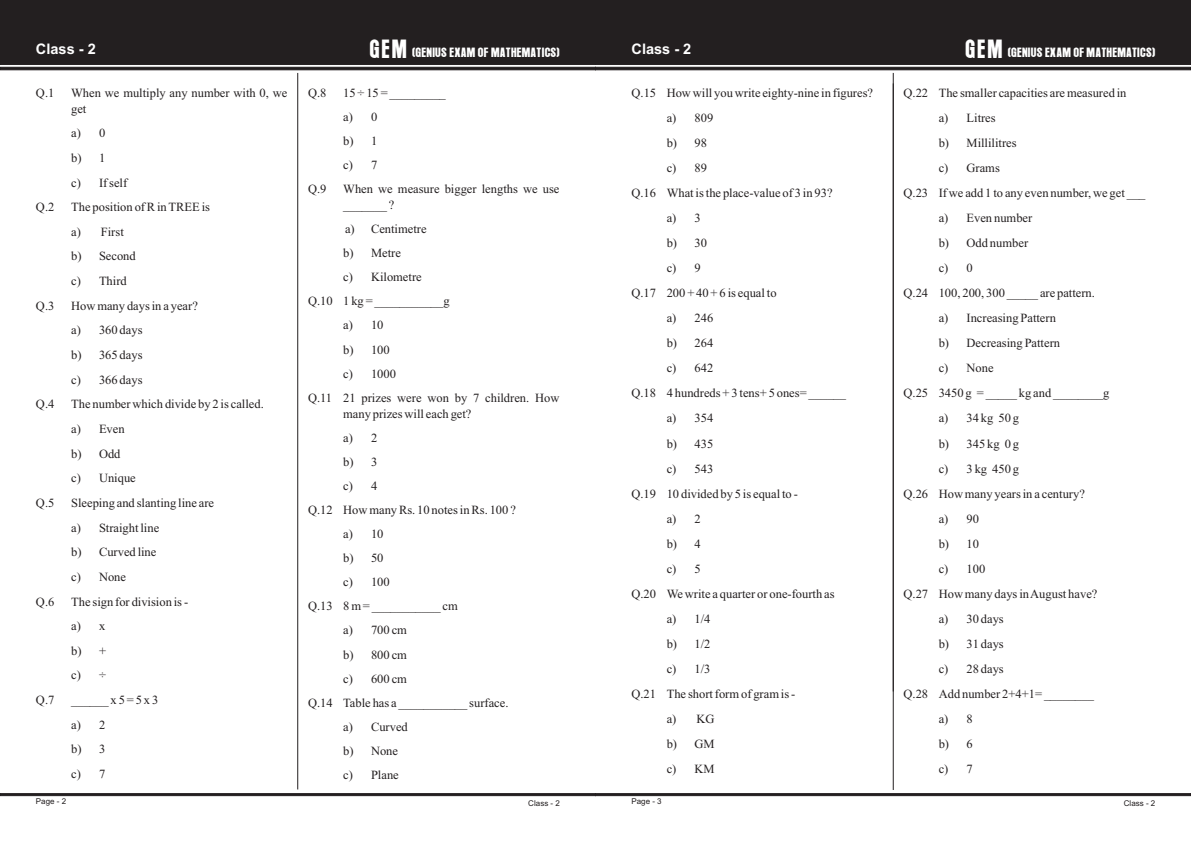
<style>
.page{position:relative;width:1191px;height:842px;background:#fff}
.page>*{position:absolute;margin:0;border:0;box-sizing:border-box;transform-origin:0 0}
.t1{font:700 14.5px "Arial";color:#fff}
.t2{font:12.5px/24.6px "Times New Roman";color:#231f20}
.t3{font:11.7px "Aurora";color:#fff}
.t4{font:8px "Arial";color:#231f20}
.s1{font-size:23px}
</style>
<div class="page">
<hr style="left:297px;top:73px;width:1px;height:716px;background:#231f20">
<svg style="left:0;top:793px;width:1191px;height:3px;background:#2b2728"></svg>
<div style="left:0;top:0;width:1191px;height:70px;background:#231f20"></div>
<hr style="left:892px;top:73px;width:1px;height:618px;background:#231f20">
<hr style="left:892px;top:83px;width:1px;height:707px;background:#231f20">
<p class="t1" style="left:36px;top:43px;width:61px">Class - 2</p>
<p class="t3" style="left:370px;top:47px;width:192px"><span class="s1">GEM</span> (GENIUS EXAM OF MATHEMATICS)</p>
<p class="t2" style="left:308px;top:81px;width:20px">Q.8</p>
<p class="t2" style="left:343px;top:82px;width:104px;line-height:24.1px">15 ÷ 15 = _________ a) 0<br>b) 1<br>c) 7</p>
<p class="t2" style="left:308px;top:178px;width:20px">Q.9</p>
<p class="t2" style="left:343px;top:182px;width:218px;line-height:15.9px">When we measure bigger lengths we use _______ ?</p>
<p class="t2" style="left:345px;top:218px;width:83px">a) Centimetre</p>
<p class="t2" style="left:343px;top:242px;width:59px">b) Metre</p>
<p class="t2" style="left:343px;top:266px;width:80px">c) Kilometre</p>
<p class="t2" style="left:308px;top:290px;width:143px">Q.10 1 kg = ___________g</p>
<p class="t2" style="left:343px;top:314px;width:42px">a) 10</p>
<p class="t2" style="left:343px;top:338px;width:48px">b) 100</p>
<p class="t2" style="left:343px;top:362px;width:54px">c) 1000</p>
<p class="t2" style="left:308px;top:386px;width:253px">Q.11 21 prizes were won by 7 children. How</p>
<p class="t2" style="left:343px;top:402px;width:130px">many prizes will each get?</p>
<p class="t2" style="left:343px;top:426px;width:36px">a) 2</p>
<p class="t2" style="left:343px;top:450px;width:36px">b) 3</p>
<p class="t2" style="left:343px;top:475px;width:36px">c) 4</p>
<p class="t2" style="left:308px;top:499px;width:209px">Q.12 How many Rs. 10 notes in Rs. 100 ?</p>
<p class="t2" style="left:343px;top:523px;width:42px">a) 10</p>
<p class="t2" style="left:343px;top:547px;width:42px">b) 50</p>
<p class="t2" style="left:343px;top:571px;width:48px">c) 100</p>
<p class="t2" style="left:308px;top:595px;width:151px">Q.13 8 m = ___________ cm</p>
<p class="t2" style="left:343px;top:619px;width:65px">a) 700 cm</p>
<p class="t2" style="left:343px;top:643px;width:65px">b) 800 cm</p>
<p class="t2" style="left:343px;top:667px;width:65px">c) 600 cm</p>
<p class="t2" style="left:308px;top:691px;width:202px">Q.14 Table has a ___________ surface.</p>
<p class="t2" style="left:343px;top:715px;width:66px">a) Curved</p>
<p class="t2" style="left:343px;top:740px;width:56px">b) None</p>
<p class="t2" style="left:343px;top:764px;width:57px">c) Plane</p>
<p class="t2" style="left:36px;top:81px;width:20px">Q.1</p>
<p class="t2" style="left:71px;top:86px;width:218px;line-height:15.9px">When we multiply any number with 0, we get</p>
<p class="t2" style="left:71px;top:122px;width:58px">a) 0<br>b) 1<br>c) If self</p>
<p class="t2" style="left:36px;top:196px;width:20px">Q.2</p>
<p class="t2" style="left:71px;top:196px;width:140px">The position of R in TREE is a) First<br>b) Second<br>c) Third</p>
<p class="t2" style="left:36px;top:294px;width:20px">Q.3</p>
<p class="t2" style="left:71px;top:294px;width:128px">How many days in a year? a) 360 days<br>b) 365 days<br>c) 366 days</p>
<p class="t2" style="left:36px;top:393px;width:20px">Q.4</p>
<p class="t2" style="left:71px;top:393px;width:194px">The number which divide by 2 is called. a) Even<br>b) Odd<br>c) Unique</p>
<p class="t2" style="left:36px;top:492px;width:20px">Q.5</p>
<p class="t2" style="left:71px;top:492px;width:144px">Sleeping and slanting line are a) Straight line<br>b) Curved line<br>c) None</p>
<p class="t2" style="left:36px;top:590px;width:20px">Q.6</p>
<p class="t2" style="left:71px;top:590px;width:119px">The sign for division is - a) x<br>b) +<br>c) ÷</p>
<p class="t2" style="left:36px;top:689px;width:20px">Q.7</p>
<p class="t2" style="left:71px;top:689px;width:89px">______ x 5 = 5 x 3 a) 2<br>b) 3<br>c) 7</p>
<p class="t4" style="left:36px;top:798px;width:32px">Page - 2</p>
<p class="t4" style="left:528px;top:800px;width:33px">Class - 2</p>
<p class="t1" style="left:631px;top:43px;width:61px">Class - 2</p>
<p class="t3" style="left:965px;top:47px;width:192px"><span class="s1">GEM</span> (GENIUS EXAM OF MATHEMATICS)</p>
<p class="t2" style="left:903px;top:81px;width:224px">Q.22 The smaller capacities are measured in</p>
<p class="t2" style="left:938px;top:106px;width:58px">a) Litres</p>
<p class="t2" style="left:938px;top:132px;width:79px">b) Millilitres</p>
<p class="t2" style="left:938px;top:157px;width:63px">c) Grams</p>
<p class="t2" style="left:903px;top:182px;width:243px">Q.23 If we add 1 to any even number, we get ___</p>
<p class="t2" style="left:938px;top:207px;width:95px">a) Even number</p>
<p class="t2" style="left:938px;top:232px;width:91px">b) Odd number</p>
<p class="t2" style="left:938px;top:257px;width:36px">c) 0</p>
<p class="t2" style="left:903px;top:282px;width:193px">Q.24 100, 200, 300 _____ are pattern.</p>
<p class="t2" style="left:938px;top:307px;width:119px">a) Increasing Pattern</p>
<p class="t2" style="left:938px;top:332px;width:123px">b) Decreasing Pattern</p>
<p class="t2" style="left:938px;top:357px;width:56px">c) None</p>
<p class="t2" style="left:903px;top:382px;width:207px">Q.25 3450 g = _____ kg and ________g</p>
<p class="t2" style="left:938px;top:407px;width:82px">a) 34 kg 50 g</p>
<p class="t2" style="left:938px;top:432px;width:82px">b) 345 kg 0 g</p>
<p class="t2" style="left:938px;top:457px;width:82px">c) 3 kg 450 g</p>
<p class="t2" style="left:903px;top:482px;width:183px">Q.26 How many years in a century?</p>
<p class="t2" style="left:938px;top:507px;width:42px">a) 90</p>
<p class="t2" style="left:938px;top:532px;width:42px">b) 10</p>
<p class="t2" style="left:938px;top:557px;width:48px">c) 100</p>
<p class="t2" style="left:903px;top:583px;width:195px">Q.27 How many days in August have?</p>
<p class="t2" style="left:938px;top:608px;width:67px">a) 30 days</p>
<p class="t2" style="left:938px;top:633px;width:67px">b) 31 days</p>
<p class="t2" style="left:938px;top:658px;width:67px">c) 28 days</p>
<p class="t2" style="left:903px;top:683px;width:192px">Q.28 Add number 2+4+1= ________</p>
<p class="t2" style="left:938px;top:708px;width:36px">a) 8</p>
<p class="t2" style="left:938px;top:733px;width:36px">b) 6</p>
<p class="t2" style="left:938px;top:758px;width:36px">c) 7</p>
<p class="t2" style="left:631px;top:81px;width:243px">Q.15 How will you write eighty-nine in figures?</p>
<p class="t2" style="left:666px;top:106px;width:48px">a) 809</p>
<p class="t2" style="left:666px;top:132px;width:42px">b) 98</p>
<p class="t2" style="left:666px;top:157px;width:42px">c) 89</p>
<p class="t2" style="left:631px;top:182px;width:203px">Q.16 What is the place-value of 3 in 93?</p>
<p class="t2" style="left:666px;top:207px;width:36px">a) 3</p>
<p class="t2" style="left:666px;top:232px;width:42px">b) 30</p>
<p class="t2" style="left:666px;top:257px;width:36px">c) 9</p>
<p class="t2" style="left:631px;top:282px;width:147px">Q.17 200 + 40 + 6 is equal to</p>
<p class="t2" style="left:666px;top:307px;width:48px">a) 246</p>
<p class="t2" style="left:666px;top:332px;width:48px">b) 264</p>
<p class="t2" style="left:666px;top:357px;width:48px">c) 642</p>
<p class="t2" style="left:631px;top:382px;width:216px">Q.18 4 hundreds + 3 tens+ 5 ones= ______</p>
<p class="t2" style="left:666px;top:407px;width:48px">a) 354</p>
<p class="t2" style="left:666px;top:432px;width:48px">b) 435</p>
<p class="t2" style="left:666px;top:457px;width:48px">c) 543</p>
<p class="t2" style="left:631px;top:482px;width:168px">Q.19 10 divided by 5 is equal to -</p>
<p class="t2" style="left:666px;top:507px;width:36px">a) 2</p>
<p class="t2" style="left:666px;top:532px;width:36px">b) 4</p>
<p class="t2" style="left:666px;top:557px;width:36px">c) 5</p>
<p class="t2" style="left:631px;top:583px;width:204px">Q.20 We write a quarter or one-fourth as</p>
<p class="t2" style="left:666px;top:608px;width:45px">a) 1/4</p>
<p class="t2" style="left:666px;top:633px;width:45px">b) 1/2</p>
<p class="t2" style="left:666px;top:658px;width:45px">c) 1/3</p>
<p class="t2" style="left:631px;top:683px;width:165px">Q.21 The short form of gram is -</p>
<p class="t2" style="left:666px;top:708px;width:49px">a) KG</p>
<p class="t2" style="left:666px;top:733px;width:49px">b) GM</p>
<p class="t2" style="left:666px;top:758px;width:49px">c) KM</p>
<p class="t4" style="left:631px;top:798px;width:32px">Page - 3</p>
<p class="t4" style="left:1123px;top:800px;width:33px">Class - 2</p>
</div>
